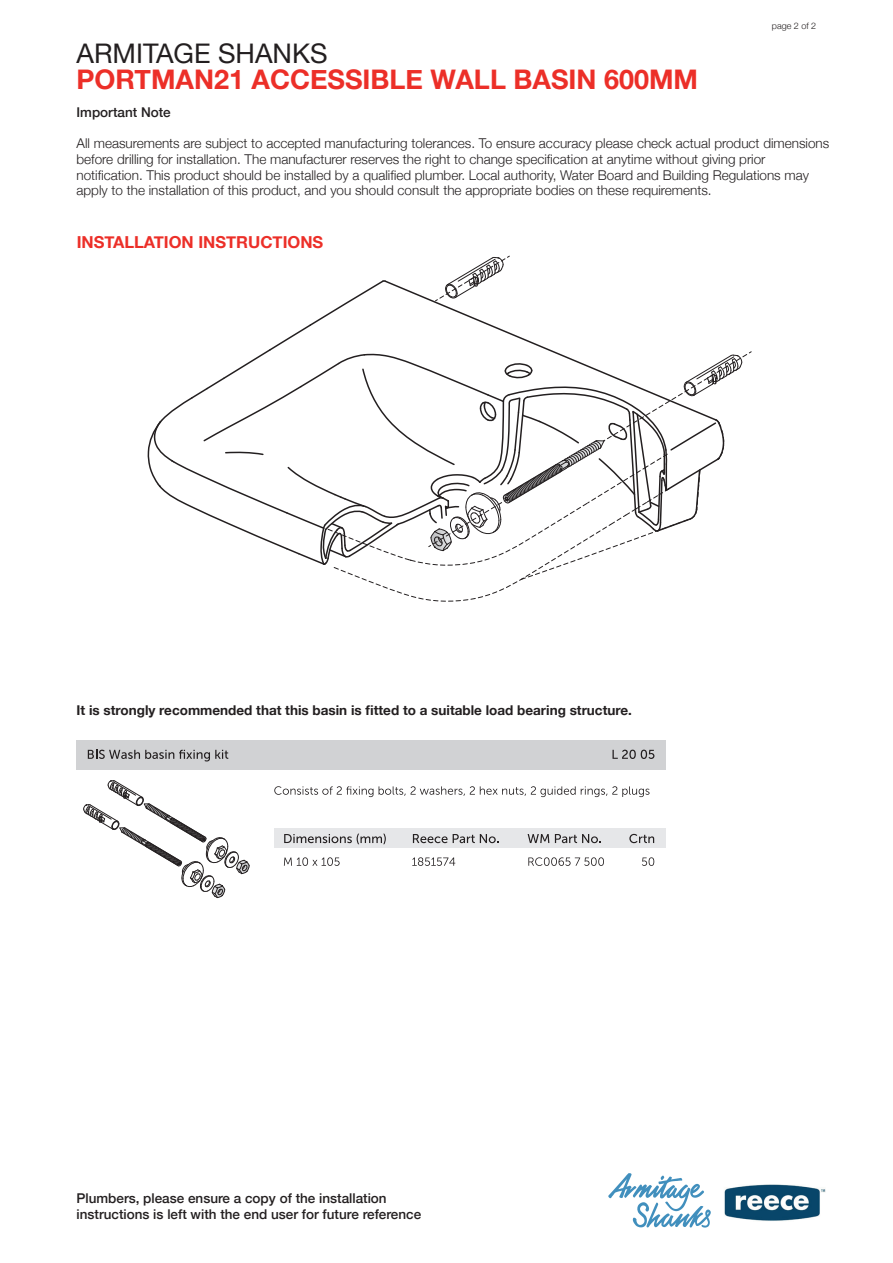
<style>
.page{position:relative;width:893px;height:1263px;background:#fff}
.page>*{position:absolute;margin:0;border:0;box-sizing:border-box;transform-origin:0 0}
.t1{font:700 27px "Helvetica Neue";color:#ec2f28}
.t2{font:27px "Helvetica Neue";color:#231f20}
.t3{font:700 16.5px "Helvetica Neue";color:#ec2f28}
.t4{font:300 13.5px/15.8px "Helvetica Neue";color:#231f20}
.t5{font:500 13.5px/16.2px "Helvetica Neue";color:#231f20}
.t6{font:700 13.5px "Helvetica Neue";color:#231f20}
.t7{font:300 9px "Helvetica Neue";color:#231f20}
</style>
<div class="page">
<svg style="left:148px;top:255px;width:594px;height:347px"></svg>
<div style="left:76px;top:740px;width:590px;height:30px;background:#d1d2d4"></div>
<div style="left:274px;top:828px;width:392px;height:20px;background:#e6e7e9"></div>
<svg style="left:83px;top:780px;width:167px;height:118px"></svg>
<svg style="left:274px;top:786px;width:99px;height:11px"></svg>
<svg style="left:379px;top:786px;width:270px;height:11px"></svg>
<svg style="left:284px;top:857px;width:56px;height:9px"></svg>
<svg style="left:412px;top:857px;width:43px;height:9px"></svg>
<svg style="left:88px;top:750px;width:140px;height:11px"></svg>
<svg style="left:284px;top:834px;width:102px;height:10px"></svg>
<svg style="left:413px;top:834px;width:85px;height:9px"></svg>
<svg style="left:528px;top:857px;width:76px;height:9px"></svg>
<svg style="left:528px;top:834px;width:21px;height:9px"></svg>
<svg style="left:555px;top:834px;width:46px;height:9px"></svg>
<svg style="left:642px;top:857px;width:12px;height:9px"></svg>
<svg style="left:629px;top:834px;width:25px;height:9px"></svg>
<svg style="left:612px;top:750px;width:42px;height:9px"></svg>
<img style="left:608px;top:1174px;width:102px;height:54px">
<img style="left:724px;top:1185px;width:102px;height:36px">
<p class="t7" style="left:772px;top:19px;width:46px">page 2 of 2</p>
<h1 class="t2" style="left:77px;top:34px;width:252px">ARMITAGE SHANKS</h1>
<h1 class="t1" style="left:77px;top:58px;width:623px">PORTMAN21 ACCESSIBLE WALL BASIN 600MM</h1>
<p class="t5" style="left:77px;top:103px;width:96px">Important Note</p>
<p class="t4" style="left:77px;top:134px;width:754px">All measurements are subject to accepted manufacturing tolerances. To ensure accuracy please check actual product dimensions before drilling for installation. The manufacturer reserves the right to change specification at anytime without giving prior notification. This product should be installed by a qualified plumber. Local authority, Water Board and Building Regulations may apply to the installation of this product, and you should consult the appropriate bodies on these requirements.</p>
<p class="t3" style="left:77px;top:229px;width:248px">INSTALLATION INSTRUCTIONS</p>
<p class="t6" style="left:77px;top:699px;width:557px">It is strongly recommended that this basin is fitted to a suitable load bearing structure.</p>
<p class="t5" style="left:77px;top:1189px;width:346px">Plumbers, please ensure a copy of the installation instructions is left with the end user for future reference</p>
</div>
